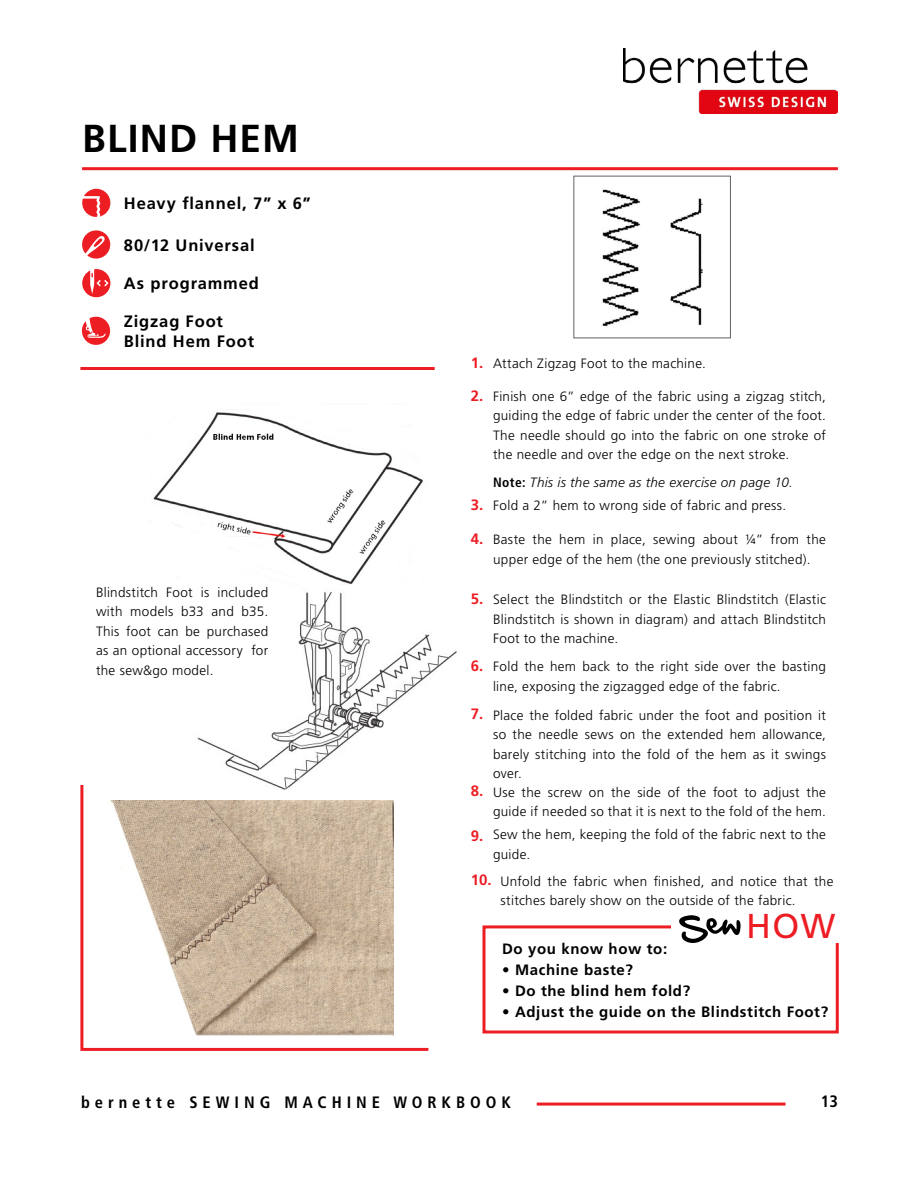
<style>
.page{position:relative;width:918px;height:1188px;background:#fff}
.page>*{position:absolute;margin:0;border:0;box-sizing:border-box;transform-origin:0 0}
.t1{font:700 39px "Frutiger LT Std";letter-spacing:.03em;color:#000}
.t2{font:34.5px "Frutiger LT Std";color:#ed1d24}
.t3{font:700 16.5px/19.8px "Frutiger LT Std";letter-spacing:.05em;color:#000}
.t4{font:700 condensed 16.5px "Frutiger LT Std";letter-spacing:.3em;color:#000}
.t5{font:700 15px "Frutiger LT Std";letter-spacing:.04em;color:#000}
.t6{font:700 15px "Frutiger LT Std";color:#ed1d24}
.t7{font:300 13.5px/19.5px "Frutiger LT Std";letter-spacing:.025em;color:#000}
.t8{font:italic 300 13.5px "Frutiger LT Std";letter-spacing:.02em;color:#000}
.s1{font-weight:700;font-size:15px;color:#ed1d24}
.s2{font-weight:700;font-style:normal;font-stretch:condensed}
</style>
<div class="page">
<hr style="left:537px;top:1103px;width:249px;height:3px;background:#ed1d24">
<img style="left:624px;top:49px;width:214px;height:65px">
<svg style="left:82px;top:189px;width:28px;height:28px"></svg>
<svg style="left:82px;top:230px;width:28px;height:29px"></svg>
<hr style="left:82px;top:167px;width:756px;height:3px;background:#ed1d24">
<hr style="left:80px;top:367px;width:355px;height:3px;background:#ed1d24">
<img style="left:602px;top:189px;width:101px;height:137px">
<div style="left:573px;top:176px;width:158px;height:162px;border:1px solid #616264"></div>
<div style="left:482px;top:925px;width:357px;height:109px;border:3px solid #ed1d24"></div>
<div style="left:671px;top:912px;width:180px;height:31px;background:#fff"></div>
<svg style="left:679px;top:915px;width:62px;height:28px"></svg>
<svg style="left:82px;top:317px;width:28px;height:28px"></svg>
<svg style="left:82px;top:269px;width:28px;height:28px"></svg>
<svg style="left:80px;top:784px;width:349px;height:267px"></svg>
<img style="left:185px;top:592px;width:272px;height:198px">
<img style="left:153px;top:412px;width:270px;height:175px">
<div style="left:648px;top:186px;width:23px;height:151px;background:#fff"></div>
<h1 class="t1" style="left:82px;top:115px;width:218px">BLIND HEM</h1>
<p class="t3" style="left:124px;top:194px;width:188px">Heavy flannel, 7” x 6”</p>
<p class="t3" style="left:124px;top:235px;width:132px">80/12 Universal</p>
<p class="t3" style="left:124px;top:274px;width:137px">As programmed</p>
<p class="t3" style="left:124px;top:312px;width:132px">Zigzag Foot<br>Blind Hem Foot</p>
<p class="t7" style="left:96px;top:582px;width:174px;text-align:justify">Blindstitch Foot is included with models b33 and b35.<br>This foot can be purchased as an optional accessory for the sew&amp;go model.</p>
<p class="t7" style="left:471px;top:354px;width:237px"><span class="s1">1.</span> Attach Zigzag Foot to the machine.</p>
<p class="t7" style="left:493px;top:386px;width:334px;text-align:justify">Finish one 6” edge of the fabric using a zigzag stitch, guiding the edge of fabric under the center of the foot.<br>The needle should go into the fabric on one stroke of the needle and over the edge on the next stroke.</p>
<p class="t8" style="left:493px;top:475px;width:301px"><span class="s2">Note:</span> This is the same as the exercise on page 10.</p>
<p class="t6" style="left:471px;top:386px;width:14px">2.</p>
<p class="t7" style="left:471px;top:496px;width:317px"><span class="s1">3.</span> Fold a 2” hem to wrong side of fabric and press.</p>
<p class="t7" style="left:493px;top:530px;width:334px">Baste the hem in place, sewing about ¼” from the upper edge of the hem (the one previously stitched).</p>
<p class="t6" style="left:471px;top:530px;width:14px">4.</p>
<p class="t6" style="left:471px;top:590px;width:14px">5.</p>
<p class="t7" style="left:493px;top:590px;width:334px;text-align:justify">Select the Blindstitch or the Elastic Blindstitch (Elastic Blindstitch is shown in diagram) and attach Blindstitch Foot to the machine.</p>
<p class="t6" style="left:471px;top:657px;width:14px">6.</p>
<p class="t7" style="left:493px;top:657px;width:334px">Fold the hem back to the right side over the basting line, exposing the zigzagged edge of the fabric.</p>
<p class="t6" style="left:471px;top:705px;width:14px">7.</p>
<p class="t7" style="left:493px;top:705px;width:334px;text-align:justify">Place the folded fabric under the foot and position it so the needle sews on the extended hem allowance, barely stitching into the fold of the hem as it swings over.</p>
<p class="t6" style="left:471px;top:782px;width:14px">8.</p>
<p class="t7" style="left:493px;top:782px;width:334px">Use the screw on the side of the foot to adjust the guide if needed so that it is next to the fold of the hem.</p>
<p class="t6" style="left:471px;top:827px;width:14px">9.</p>
<p class="t7" style="left:493px;top:825px;width:334px">Sew the hem, keeping the fold of the fabric next to the guide.</p>
<p class="t6" style="left:471px;top:871px;width:22px">10.</p>
<p class="t7" style="left:501px;top:871px;width:334px">Unfold the fabric when finished, and notice that the stitches barely show on the outside of the fabric.</p>
<p class="t5" style="left:502px;top:940px;width:166px">Do you know how to:</p>
<h2 class="t2" style="left:746px;top:906px;width:91px">HOW</h2>
<p class="t5" style="left:502px;top:961px;width:132px">• Machine baste?</p>
<p class="t5" style="left:502px;top:982px;width:189px">• Do the blind hem fold?</p>
<p class="t5" style="left:502px;top:1003px;width:328px">• Adjust the guide on the Blindstitch Foot?</p>
<p class="t4" style="left:81px;top:1092px;width:431px">bernette SEWING MACHINE WORKBOOK</p>
<p class="t4" style="left:821px;top:1092px;width:19px">13</p>
</div>
